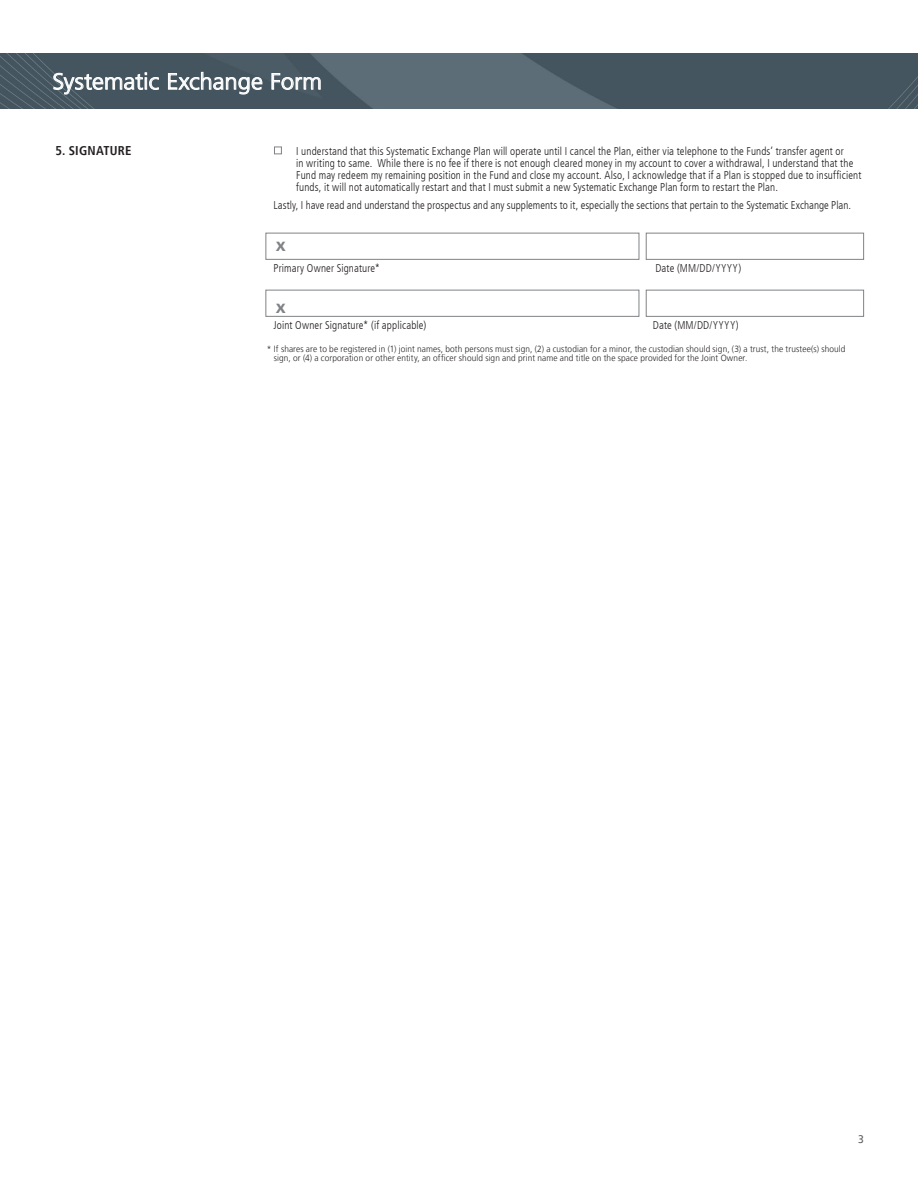
<style>
.page{position:relative;width:918px;height:1188px;background:#fff}
.page>*{position:absolute;margin:0;border:0;box-sizing:border-box;transform-origin:0 0}
.t1{font:300 22.5px "Frutiger LT";letter-spacing:.005em;color:#fff;scale:1.05 1}
.t2{font:700 18px "Frutiger LT";color:#808285}
.t3{font:700 condensed 12.75px "Frutiger LT";letter-spacing:.015em;color:#231f20}
.t4{font:300 condensed 11.25px/12px "Frutiger LT";letter-spacing:.01em;color:#231f20}
.t5{font:11.25px "Frutiger LT";color:#5f5f62;scale:.92 1}
.t6{font:300 9px/9px "Frutiger LT";letter-spacing:.015em;color:#231f20;scale:.92 1}
</style>
<div class="page">
<img style="left:0;top:54px;width:918px;height:54px">
<svg style="left:54px;top:73px;width:105px;height:21px;background:#77828a"></svg>
<svg style="left:168px;top:72px;width:94px;height:22px;background:#758189"></svg>
<svg style="left:272px;top:73px;width:49px;height:17px"></svg>
<div style="left:274px;top:147px;width:8px;height:7px;border:1px solid #808285"></div>
<div style="left:266px;top:233px;width:373px;height:27px;border:1px solid #808285"></div>
<div style="left:646px;top:233px;width:218px;height:27px;border:1px solid #808285"></div>
<div style="left:265px;top:290px;width:374px;height:27px;border:1px solid #808285"></div>
<div style="left:646px;top:290px;width:218px;height:27px;border:1px solid #808285"></div>
<h1 class="t1" style="left:52px;top:69px;width:258px">Systematic Exchange Form</h1>
<p class="t3" style="left:56px;top:143px;width:77px">5. SIGNATURE</p>
<p class="t4" style="left:296px;top:145px;width:567px">I understand that this Systematic Exchange Plan will operate until I cancel the Plan, either via telephone to the Funds’ transfer agent or<br>in writing to same. While there is no fee if there is not enough cleared money in my account to cover a withdrawal, I understand that the Fund may redeem my remaining position in the Fund and close my account. Also, I acknowledge that if a Plan is stopped due to insufficient funds, it will not automatically restart and that I must submit a new Systematic Exchange Plan form to restart the Plan.</p>
<p class="t4" style="left:273px;top:200px;width:579px">Lastly, I have read and understand the prospectus and any supplements to it, especially the sections that pertain to the Systematic Exchange Plan.</p>
<h2 class="t2" style="left:276px;top:235px;width:12px">x</h2>
<p class="t4" style="left:273px;top:263px;width:108px">Primary Owner Signature*</p>
<p class="t4" style="left:655px;top:263px;width:87px">Date (MM/DD/YYYY)</p>
<h2 class="t2" style="left:276px;top:296px;width:12px">x</h2>
<p class="t4" style="left:274px;top:320px;width:154px">Joint Owner Signature* (if applicable)</p>
<p class="t4" style="left:653px;top:320px;width:87px">Date (MM/DD/YYYY)</p>
<p class="t6" style="left:274px;top:345px;width:623px;text-indent:-7px">* If shares are to be registered in (1) joint names, both persons must sign, (2) a custodian for a minor, the custodian should sign, (3) a trust, the trustee(s) should sign, or (4) a corporation or other entity, an officer should sign and print name and title on the space provided for the Joint Owner.</p>
<p class="t5" style="left:858px;top:1132px;width:8px">3</p>
</div>
